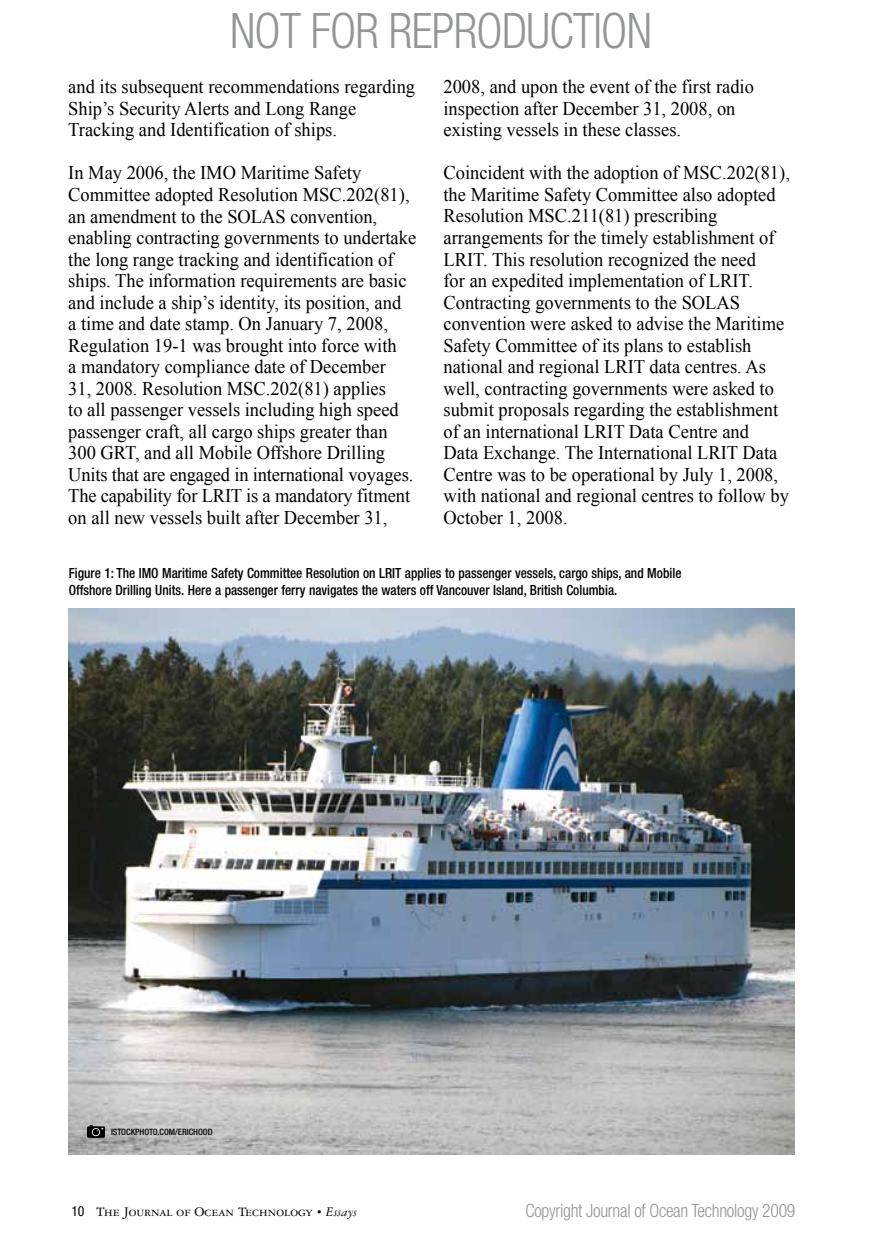
<style>
.page{position:relative;width:882px;height:1260px;background:#fff}
.page>*{position:absolute;margin:0;border:0;box-sizing:border-box;transform-origin:0 0}
.t1{font:300 condensed 49px "Helvetica Neue";letter-spacing:-.015em;color:#939598;scale:.96 1}
.t2{font:19.25px/21.5px "Times New Roman";color:#000;scale:.96 1}
.t3{font:300 condensed 18.38px "Helvetica Neue";letter-spacing:-.015em;color:#939598;scale:.96 1}
.t4{font:500 condensed 14px/17.5px "Helvetica Neue";color:#000;scale:.95 1}
.t5{font:14px "Garamond Three SC";color:#000}
.t6{font:500 condensed 8.75px "Helvetica Neue";color:#000}
.s1{font-family:"Helvetica Neue";font-stretch:condensed}
.s2{font-family:"Garamond Three";font-size:10.5px}
.s3{font-family:"Garamond Three";font-style:italic}
</style>
<div class="page">
<img style="left:69px;top:609px;width:726px;height:545px">
<svg style="left:87px;top:1125px;width:18px;height:13px"></svg>
<h1 class="t1" style="left:230px;top:3px;width:441px">NOT FOR REPRODUCTION</h1>
<p class="t2" style="left:68px;top:76px;width:363px">and its subsequent recommendations regarding<br>Ship’s Security Alerts and Long Range<br>Tracking and Identification of ships.</p>
<p class="t2" style="left:68px;top:162px;width:364px">In May 2006, the IMO Maritime Safety Committee adopted Resolution MSC.202(81), an amendment to the SOLAS convention, enabling contracting governments to undertake the long range tracking and identification of ships. The information requirements are basic and include a ship’s identity, its position, and<br>a time and date stamp. On January 7, 2008, Regulation 19-1 was brought into force with<br>a mandatory compliance date of December<br>31, 2008. Resolution MSC.202(81) applies<br>to all passenger vessels including high speed passenger craft, all cargo ships greater than 300 GRT, and all Mobile Offshore Drilling Units that are engaged in international voyages.<br>The capability for LRIT is a mandatory fitment on all new vessels built after December 31,</p>
<p class="t2" style="left:444px;top:76px;width:325px">2008, and upon the event of the first radio inspection after December 31, 2008, on existing vessels in these classes.</p>
<p class="t2" style="left:444px;top:162px;width:362px">Coincident with the adoption of MSC.202(81), the Maritime Safety Committee also adopted Resolution MSC.211(81) prescribing arrangements for the timely establishment of LRIT. This resolution recognized the need<br>for an expedited implementation of LRIT.<br>Contracting governments to the SOLAS convention were asked to advise the Maritime Safety Committee of its plans to establish national and regional LRIT data centres. As well, contracting governments were asked to submit proposals regarding the establishment of an international LRIT Data Centre and<br>Data Exchange. The International LRIT Data Centre was to be operational by July 1, 2008, with national and regional centres to follow by October 1, 2008.</p>
<p class="t4" style="left:69px;top:564px;width:647px">Figure 1: The IMO Maritime Safety Committee Resolution on LRIT applies to passenger vessels, cargo ships, and Mobile<br>Offshore Drilling Units. Here a passenger ferry navigates the waters off Vancouver Island, British Columbia.</p>
<p class="t6" style="left:111px;top:1126px;width:6px">istockphoto</p>
<p class="t6" style="left:157px;top:1126px;width:26px">.com/erichood</p>
<p class="t5" style="left:71px;top:1205px;width:287px"><span class="s1">10</span> The Journal of Ocean Technology <span class="s2">•</span> <span class="s3">Essays</span></p>
<p class="t3" style="left:525px;top:1200px;width:283px">Copyright Journal of Ocean Technology 2009</p>
</div>
